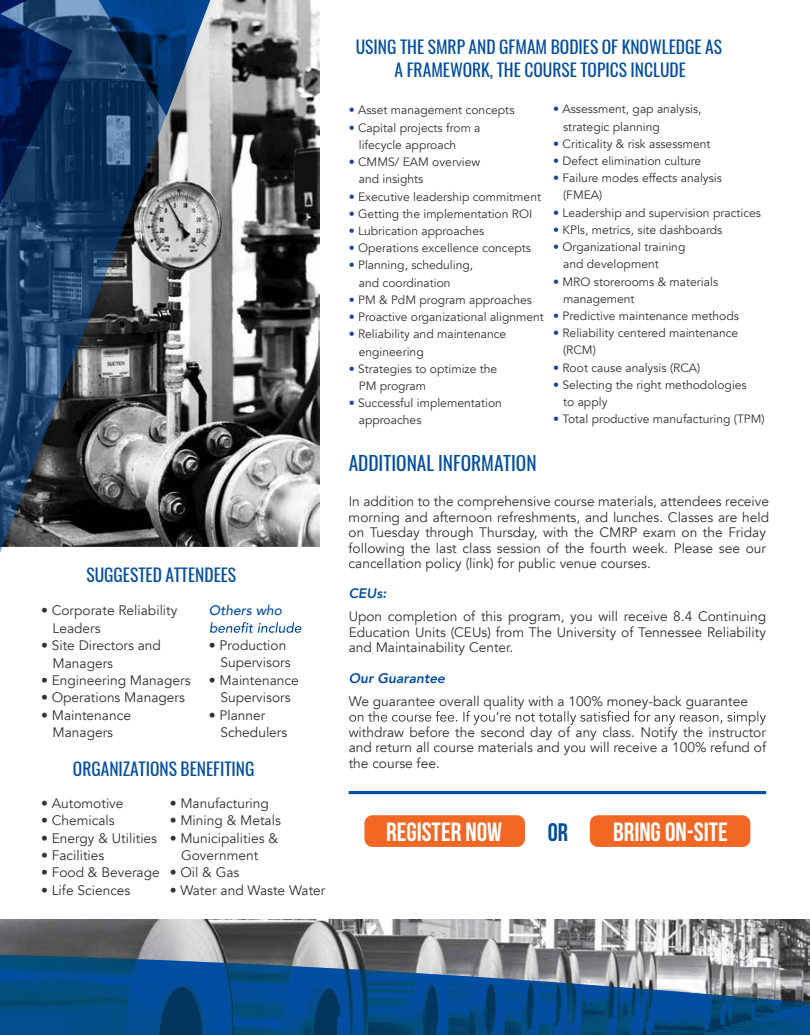
<style>
.page{position:relative;width:810px;height:1035px;background:#fff}
.page>*{position:absolute;margin:0;border:0;box-sizing:border-box;transform-origin:0 0}
.t1{font:700 26.38px "Bebas Neue";color:#fff}
.t2{font:700 25.38px "Bebas Neue";color:#034ea2}
.t3{font:19.38px "Oswald";color:#034ea2}
.t4{font:17.5px/22.1px "Oswald";color:#034ea2;text-align:center}
.t5{font:13.75px/15.5px "Avenir";color:#343231}
.t6{font:italic 800 13.75px "Avenir";color:#034ea2}
.t7{font:italic 500 13.75px "Avenir";color:#034ea2}
.t8{font:12.12px/17.2px "Avenir";color:#343231}
.s1{color:#1c4699}
</style>
<div class="page">
<img style="left:166px;top:0;width:154px;height:546px">
<img style="left:0;top:919px;width:810px;height:36px">
<svg style="left:0;top:205px;width:166px;height:348px"></svg>
<svg style="left:0;top:0;width:249px;height:205px"></svg>
<svg style="left:0;top:955px;width:810px;height:80px"></svg>
<svg style="left:349px;top:711px;width:417px;height:14px"></svg>
<hr style="left:349px;top:791px;width:417px;height:3px;background:#034ea2">
<svg style="left:210px;top:622px;width:91px;height:11px"></svg>
<div style="left:364px;top:815px;width:161px;height:32px;background:#f16723;border-radius:8px"></div>
<div style="left:590px;top:815px;width:160px;height:32px;background:#f16723;border-radius:8px"></div>
<p class="t4" style="left:86px;top:562px;width:151px">SUGGESTED ATTENDEES</p>
<p class="t5" style="left:53px;top:602px;width:126px;line-height:17.4px;text-indent:-11px">• Corporate Reliability<br>Leaders</p>
<p class="t5" style="left:53px;top:637px;width:110px;line-height:17.4px;text-indent:-11px">• Site Directors and<br>Managers</p>
<p class="t5" style="left:41px;top:673px;width:151px">• Engineering Managers</p>
<p class="t5" style="left:41px;top:690px;width:145px">• Operations Managers</p>
<p class="t5" style="left:41px;top:707px;width:91px;line-height:17.4px;text-align:center">• Maintenance<br>Managers</p>
<p class="t7" style="left:209px;top:602px;width:75px">Others who</p>
<p class="t5" style="left:220px;top:637px;width:72px;line-height:17.4px;text-indent:-11px">• Production<br>Supervisors</p>
<p class="t5" style="left:209px;top:672px;width:91px;line-height:17.4px;text-align:center">• Maintenance<br>Supervisors</p>
<p class="t5" style="left:220px;top:707px;width:68px;line-height:17.4px;text-indent:-11px">• Planner<br>Schedulers</p>
<p class="t4" style="left:73px;top:756px;width:183px">ORGANIZATIONS BENEFITING</p>
<p class="t5" style="left:41px;top:796px;width:84px">• Automotive</p>
<p class="t5" style="left:41px;top:813px;width:75px">• Chemicals</p>
<p class="t5" style="left:41px;top:830px;width:118px">• Energy &amp; Utilities</p>
<p class="t5" style="left:41px;top:848px;width:65px">• Facilities</p>
<p class="t5" style="left:41px;top:865px;width:120px">• Food &amp; Beverage</p>
<p class="t5" style="left:41px;top:883px;width:91px">• Life Sciences</p>
<p class="t5" style="left:170px;top:796px;width:101px">• Manufacturing</p>
<p class="t5" style="left:170px;top:813px;width:113px">• Mining &amp; Metals</p>
<p class="t5" style="left:181px;top:830px;width:98px;line-height:17.4px;text-indent:-11px">• Municipalities &amp;<br>Government</p>
<p class="t5" style="left:170px;top:865px;width:71px">• Oil &amp; Gas</p>
<p class="t5" style="left:170px;top:883px;width:157px">• Water and Waste Water</p>
<p class="t4" style="left:356px;top:35px;width:368px">USING THE SMRP AND GFMAM BODIES OF KNOWLEDGE AS<br>A FRAMEWORK, THE COURSE TOPICS INCLUDE</p>
<p class="t8" style="left:349px;top:102px;width:167px"><span class="s1">•</span> Asset management concepts</p>
<p class="t8" style="left:359px;top:119px;width:123px;text-indent:-10px"><span class="s1">•</span> Capital projects from a lifecycle approach</p>
<p class="t8" style="left:359px;top:153px;width:123px;text-indent:-10px"><span class="s1">•</span> CMMS/ EAM overview and insights</p>
<p class="t8" style="left:349px;top:188px;width:194px"><span class="s1">•</span> Executive leadership commitment</p>
<p class="t8" style="left:349px;top:205px;width:185px"><span class="s1">•</span> Getting the implementation ROI</p>
<p class="t8" style="left:349px;top:222px;width:137px"><span class="s1">•</span> Lubrication approaches</p>
<p class="t8" style="left:349px;top:240px;width:184px"><span class="s1">•</span> Operations excellence concepts</p>
<p class="t8" style="left:359px;top:257px;width:116px;text-indent:-10px"><span class="s1">•</span> Planning, scheduling, and coordination</p>
<p class="t8" style="left:349px;top:291px;width:185px"><span class="s1">•</span> PM &amp; PdM program approaches</p>
<p class="t8" style="left:349px;top:309px;width:197px"><span class="s1">•</span> Proactive organizational alignment</p>
<p class="t8" style="left:359px;top:326px;width:149px;text-indent:-10px"><span class="s1">•</span> Reliability and maintenance engineering</p>
<p class="t8" style="left:359px;top:360px;width:140px;text-indent:-10px"><span class="s1">•</span> Strategies to optimize the<br>PM program</p>
<p class="t8" style="left:359px;top:395px;width:145px;text-indent:-10px"><span class="s1">•</span> Successful implementation approaches</p>
<p class="t8" style="left:563px;top:101px;width:140px;text-indent:-10px"><span class="s1">•</span> Assessment, gap analysis, strategic planning</p>
<p class="t8" style="left:553px;top:135px;width:159px"><span class="s1">•</span> Criticality &amp; risk assessment</p>
<p class="t8" style="left:553px;top:152px;width:150px"><span class="s1">•</span> Defect elimination culture</p>
<p class="t8" style="left:563px;top:170px;width:160px;text-indent:-10px"><span class="s1">•</span> Failure modes effects analysis (FMEA)</p>
<p class="t8" style="left:553px;top:204px;width:210px"><span class="s1">•</span> Leadership and supervision practices</p>
<p class="t8" style="left:553px;top:221px;width:171px"><span class="s1">•</span> KPls, metrics, site dashboards</p>
<p class="t8" style="left:563px;top:239px;width:124px;text-indent:-10px"><span class="s1">•</span> Organizational training and development</p>
<p class="t8" style="left:563px;top:273px;width:157px;text-indent:-10px"><span class="s1">•</span> MRO storerooms &amp; materials management</p>
<p class="t8" style="left:553px;top:307px;width:187px"><span class="s1">•</span> Predictive maintenance methods</p>
<p class="t8" style="left:563px;top:325px;width:177px;text-indent:-10px"><span class="s1">•</span> Reliability centered maintenance (RCM)</p>
<p class="t8" style="left:553px;top:359px;width:149px"><span class="s1">•</span> Root cause analysis (RCA)</p>
<p class="t8" style="left:563px;top:376px;width:185px;text-indent:-10px"><span class="s1">•</span> Selecting the right methodologies to apply</p>
<p class="t8" style="left:553px;top:411px;width:213px"><span class="s1">•</span> Total productive manufacturing (TPM)</p>
<h3 class="t3" style="left:349px;top:446px;width:189px">ADDITIONAL INFORMATION</h3>
<p class="t5" style="left:349px;top:494px;width:422px">In addition to the comprehensive course materials, attendees receive morning and afternoon refreshments, and lunches. Classes are held on Tuesday through Thursday, with the CMRP exam on the Friday following the last class session of the fourth week. Please see our cancellation policy (link) for public venue courses.</p>
<p class="t6" style="left:349px;top:585px;width:39px">CEUs:</p>
<p class="t5" style="left:349px;top:609px;width:419px;text-align:justify">Upon completion of this program, you will receive 8.4 Continuing Education Units (CEUs) from The University of Tennessee Reliability and Maintainability Center.</p>
<p class="t6" style="left:349px;top:670px;width:98px">Our Guarantee</p>
<p class="t5" style="left:349px;top:694px;width:401px">We guarantee overall quality with a 100% money-back guarantee</p>
<p class="t5" style="left:349px;top:725px;width:419px;text-align:justify">withdraw before the second day of any class. Notify the instructor and return all course materials and you will receive a 100% refund of the course fee.</p>
<h1 class="t1" style="left:386px;top:817px;width:117px">REGISTER NOW</h1>
<h2 class="t2" style="left:548px;top:818px;width:22px">OR</h2>
<h1 class="t1" style="left:613px;top:817px;width:116px">BRING ON-SITE</h1>
</div>
